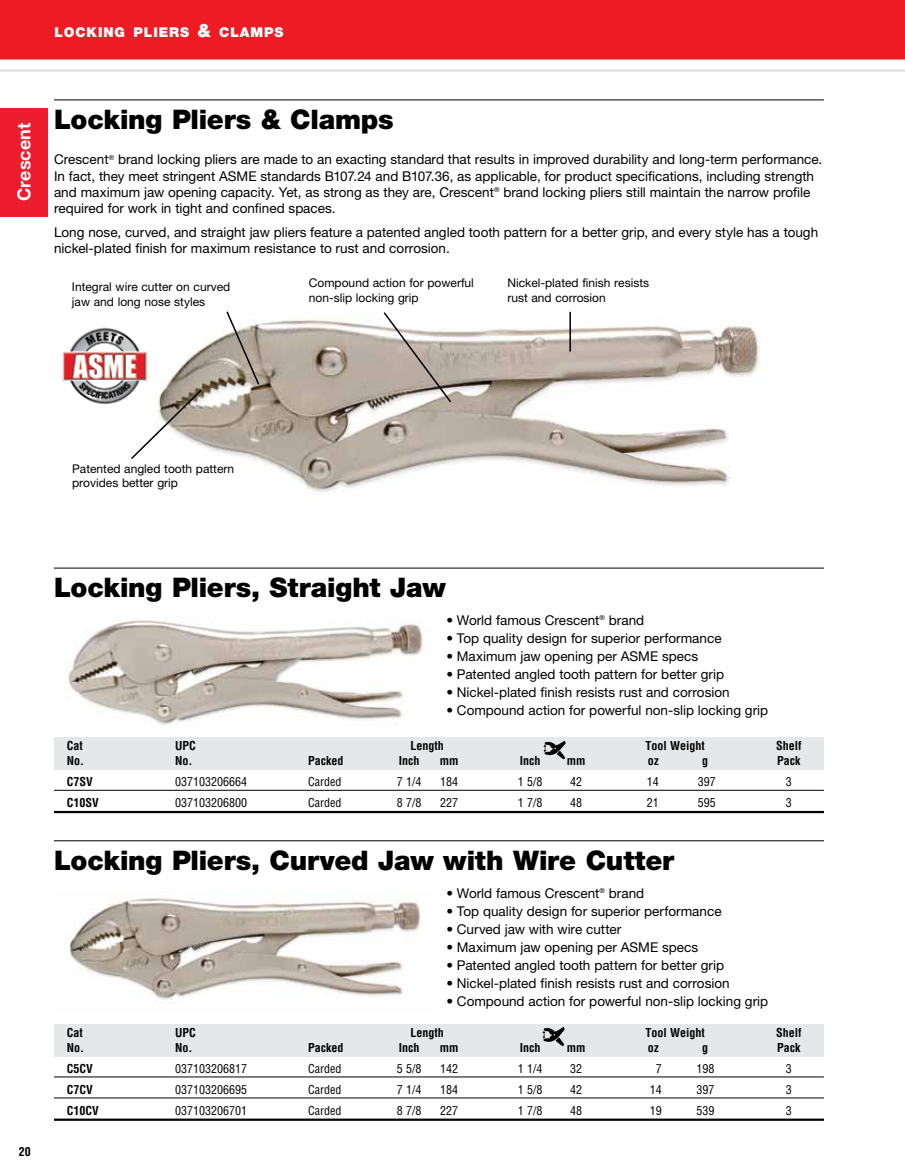
<style>
.page{position:relative;width:905px;height:1175px;background:#fff}
.page>*{position:absolute;margin:0;border:0;box-sizing:border-box;transform-origin:0 0}
.t1{font:900 27px "Helvetica Neue";letter-spacing:-.01em;color:#000}
.t2{font:700 18px "Helvetica Neue";color:#fff}
.t3{font:13.5px/16.2px "Helvetica Neue";color:#000}
.t4{font:900 13.5px "Helvetica Neue";letter-spacing:.065em;color:#fff}
.t5{font:condensed 12px "Helvetica";color:#000}
.t6{font:12px/14.4px "Helvetica Neue";color:#000}
.t7{font:700 condensed 12px "Helvetica";color:#000}
.s1{font-size:18px}
</style>
<div class="page">
<div style="left:0;top:108px;width:47px;height:108px;background:#ed1c2e"></div>
<div style="left:0;top:0;width:904px;height:60px;background:#ed1c24"></div>
<hr style="left:0;top:69px;width:904px;height:3px;background:#e4e6e8">
<hr style="left:54px;top:99px;width:770px;height:1px;background:#000">
<img style="left:162px;top:320px;width:597px;height:172px">
<svg style="left:225px;top:311px;width:35px;height:75px"></svg>
<svg style="left:131px;top:388px;width:72px;height:73px"></svg>
<svg style="left:382px;top:312px;width:70px;height:92px"></svg>
<hr style="left:569px;top:312px;width:2px;height:39px;background:#000">
<img style="left:62px;top:327px;width:92px;height:83px">
<hr style="left:54px;top:567px;width:770px;height:1px;background:#000">
<img style="left:67px;top:620px;width:356px;height:105px">
<div style="left:54px;top:737px;width:770px;height:33px;background:#e6e7e8"></div>
<hr style="left:54px;top:790px;width:770px;height:1px;background:#000">
<hr style="left:54px;top:811px;width:770px;height:2px;background:#000">
<img style="left:543px;top:740px;width:23px;height:20px">
<hr style="left:54px;top:840px;width:770px;height:1px;background:#000">
<img style="left:66px;top:898px;width:355px;height:105px">
<div style="left:54px;top:1024px;width:770px;height:32px;background:#e6e7e8"></div>
<hr style="left:54px;top:1076px;width:770px;height:1px;background:#000">
<hr style="left:54px;top:1097px;width:770px;height:1px;background:#000">
<hr style="left:54px;top:1118px;width:770px;height:2px;background:#000">
<img style="left:542px;top:1026px;width:23px;height:21px">
<p class="t4" style="left:54px;top:24px;width:231px">LOCKING PLIERS <span class="s1">&amp;</span> CLAMPS</p>
<h2 class="t2" style="left:13px;top:201px;width:80px;rotate:-90deg">Crescent</h2>
<h1 class="t1" style="left:54px;top:103px;width:341px">Locking Pliers &amp; Clamps</h1>
<p class="t3" style="left:54px;top:151px;width:769px">Crescent<sup>®</sup> brand locking pliers are made to an exacting standard that results in improved durability and long-term performance.<br>In fact, they meet stringent ASME standards B107.24 and B107.36, as applicable, for product specifications, including strength and maximum jaw opening capacity. Yet, as strong as they are, Crescent<sup>®</sup> brand locking pliers still maintain the narrow profile required for work in tight and confined spaces.</p>
<p class="t3" style="left:54px;top:224px;width:765px">Long nose, curved, and straight jaw pliers feature a patented angled tooth pattern for a better grip, and every style has a tough nickel-plated finish for maximum resistance to rust and corrosion.</p>
<p class="t6" style="left:72px;top:279px;width:160px">Integral wire cutter on curved jaw and long nose styles</p>
<p class="t6" style="left:309px;top:276px;width:167px">Compound action for powerful non-slip locking grip</p>
<p class="t6" style="left:507px;top:276px;width:143px">Nickel-plated finish resists rust and corrosion</p>
<p class="t6" style="left:72px;top:461px;width:163px">Patented angled tooth pattern provides better grip</p>
<p class="t7" style="left:19px;top:1144px;width:13px">20</p>
<h1 class="t1" style="left:54px;top:571px;width:393px">Locking Pliers, Straight Jaw</h1>
<p class="t3" style="left:446px;top:611px;width:199px">• World famous Crescent<sup>®</sup> brand</p>
<p class="t3" style="left:446px;top:629px;width:277px">• Top quality design for superior performance</p>
<p class="t3" style="left:446px;top:647px;width:253px">• Maximum jaw opening per ASME specs</p>
<p class="t3" style="left:446px;top:665px;width:279px">• Patented angled tooth pattern for better grip</p>
<p class="t3" style="left:446px;top:683px;width:285px">• Nickel-plated finish resists rust and corrosion</p>
<p class="t3" style="left:446px;top:701px;width:323px">• Compound action for powerful non-slip locking grip</p>
<p class="t7" style="left:67px;top:738px;width:18px">Cat</p>
<p class="t7" style="left:175px;top:738px;width:22px">UPC</p>
<p class="t7" style="left:410px;top:738px;width:35px">Length</p>
<p class="t7" style="left:645px;top:738px;width:61px">Tool Weight</p>
<p class="t7" style="left:776px;top:738px;width:27px">Shelf</p>
<p class="t7" style="left:67px;top:753px;width:19px">No.</p>
<p class="t7" style="left:175px;top:753px;width:19px">No.</p>
<p class="t7" style="left:308px;top:753px;width:37px">Packed</p>
<p class="t7" style="left:399px;top:753px;width:22px">Inch</p>
<p class="t7" style="left:440px;top:753px;width:20px">mm</p>
<p class="t7" style="left:519px;top:753px;width:22px">Inch</p>
<p class="t7" style="left:567px;top:753px;width:20px">mm</p>
<p class="t7" style="left:648px;top:753px;width:12px">oz</p>
<p class="t7" style="left:702px;top:753px;width:7px">g</p>
<p class="t7" style="left:777px;top:753px;width:25px">Pack</p>
<p class="t7" style="left:67px;top:774px;width:28px">C7SV</p>
<p class="t5" style="left:175px;top:774px;width:73px">037103206664</p>
<p class="t5" style="left:308px;top:774px;width:35px">Carded</p>
<p class="t5" style="left:397px;top:774px;width:26px">7 1/4</p>
<p class="t5" style="left:440px;top:774px;width:19px">184</p>
<p class="t5" style="left:517px;top:774px;width:26px">1 5/8</p>
<p class="t5" style="left:570px;top:774px;width:13px">42</p>
<p class="t5" style="left:647px;top:774px;width:13px">14</p>
<p class="t5" style="left:698px;top:774px;width:19px">397</p>
<p class="t5" style="left:785px;top:774px;width:7px">3</p>
<p class="t7" style="left:67px;top:795px;width:34px">C10SV</p>
<p class="t5" style="left:175px;top:795px;width:73px">037103206800</p>
<p class="t5" style="left:308px;top:795px;width:35px">Carded</p>
<p class="t5" style="left:397px;top:795px;width:26px">8 7/8</p>
<p class="t5" style="left:440px;top:795px;width:19px">227</p>
<p class="t5" style="left:517px;top:795px;width:26px">1 7/8</p>
<p class="t5" style="left:570px;top:795px;width:13px">48</p>
<p class="t5" style="left:647px;top:795px;width:13px">21</p>
<p class="t5" style="left:698px;top:795px;width:19px">595</p>
<p class="t5" style="left:785px;top:795px;width:7px">3</p>
<h1 class="t1" style="left:54px;top:844px;width:621px">Locking Pliers, Curved Jaw with Wire Cutter</h1>
<p class="t3" style="left:446px;top:884px;width:199px">• World famous Crescent<sup>®</sup> brand</p>
<p class="t3" style="left:446px;top:902px;width:277px">• Top quality design for superior performance</p>
<p class="t3" style="left:446px;top:920px;width:176px">• Curved jaw with wire cutter</p>
<p class="t3" style="left:446px;top:938px;width:253px">• Maximum jaw opening per ASME specs</p>
<p class="t3" style="left:446px;top:956px;width:279px">• Patented angled tooth pattern for better grip</p>
<p class="t3" style="left:446px;top:974px;width:285px">• Nickel-plated finish resists rust and corrosion</p>
<p class="t3" style="left:446px;top:992px;width:323px">• Compound action for powerful non-slip locking grip</p>
<p class="t7" style="left:67px;top:1024px;width:18px">Cat</p>
<p class="t7" style="left:175px;top:1024px;width:22px">UPC</p>
<p class="t7" style="left:410px;top:1024px;width:35px">Length</p>
<p class="t7" style="left:645px;top:1024px;width:61px">Tool Weight</p>
<p class="t7" style="left:776px;top:1024px;width:27px">Shelf</p>
<p class="t7" style="left:67px;top:1039px;width:19px">No.</p>
<p class="t7" style="left:175px;top:1039px;width:19px">No.</p>
<p class="t7" style="left:308px;top:1039px;width:37px">Packed</p>
<p class="t7" style="left:399px;top:1039px;width:22px">Inch</p>
<p class="t7" style="left:440px;top:1039px;width:20px">mm</p>
<p class="t7" style="left:519px;top:1039px;width:22px">Inch</p>
<p class="t7" style="left:567px;top:1039px;width:20px">mm</p>
<p class="t7" style="left:648px;top:1039px;width:12px">oz</p>
<p class="t7" style="left:702px;top:1039px;width:7px">g</p>
<p class="t7" style="left:777px;top:1039px;width:25px">Pack</p>
<p class="t7" style="left:67px;top:1060px;width:28px">C5CV</p>
<p class="t5" style="left:175px;top:1060px;width:73px">037103206817</p>
<p class="t5" style="left:308px;top:1060px;width:35px">Carded</p>
<p class="t5" style="left:397px;top:1060px;width:26px">5 5/8</p>
<p class="t5" style="left:440px;top:1060px;width:19px">142</p>
<p class="t5" style="left:517px;top:1060px;width:26px">1 1/4</p>
<p class="t5" style="left:570px;top:1060px;width:13px">32</p>
<p class="t5" style="left:656px;top:1060px;width:7px">7</p>
<p class="t5" style="left:696px;top:1060px;width:19px">198</p>
<p class="t5" style="left:785px;top:1060px;width:7px">3</p>
<p class="t7" style="left:67px;top:1081px;width:28px">C7CV</p>
<p class="t5" style="left:175px;top:1081px;width:73px">037103206695</p>
<p class="t5" style="left:308px;top:1081px;width:35px">Carded</p>
<p class="t5" style="left:397px;top:1081px;width:26px">7 1/4</p>
<p class="t5" style="left:440px;top:1081px;width:19px">184</p>
<p class="t5" style="left:517px;top:1081px;width:26px">1 5/8</p>
<p class="t5" style="left:570px;top:1081px;width:13px">42</p>
<p class="t5" style="left:650px;top:1081px;width:13px">14</p>
<p class="t5" style="left:696px;top:1081px;width:19px">397</p>
<p class="t5" style="left:785px;top:1081px;width:7px">3</p>
<p class="t7" style="left:67px;top:1102px;width:34px">C10CV</p>
<p class="t5" style="left:175px;top:1102px;width:73px">037103206701</p>
<p class="t5" style="left:308px;top:1102px;width:35px">Carded</p>
<p class="t5" style="left:397px;top:1102px;width:26px">8 7/8</p>
<p class="t5" style="left:440px;top:1102px;width:19px">227</p>
<p class="t5" style="left:517px;top:1102px;width:26px">1 7/8</p>
<p class="t5" style="left:570px;top:1102px;width:13px">48</p>
<p class="t5" style="left:650px;top:1102px;width:13px">19</p>
<p class="t5" style="left:696px;top:1102px;width:19px">539</p>
<p class="t5" style="left:785px;top:1102px;width:7px">3</p>
</div>
